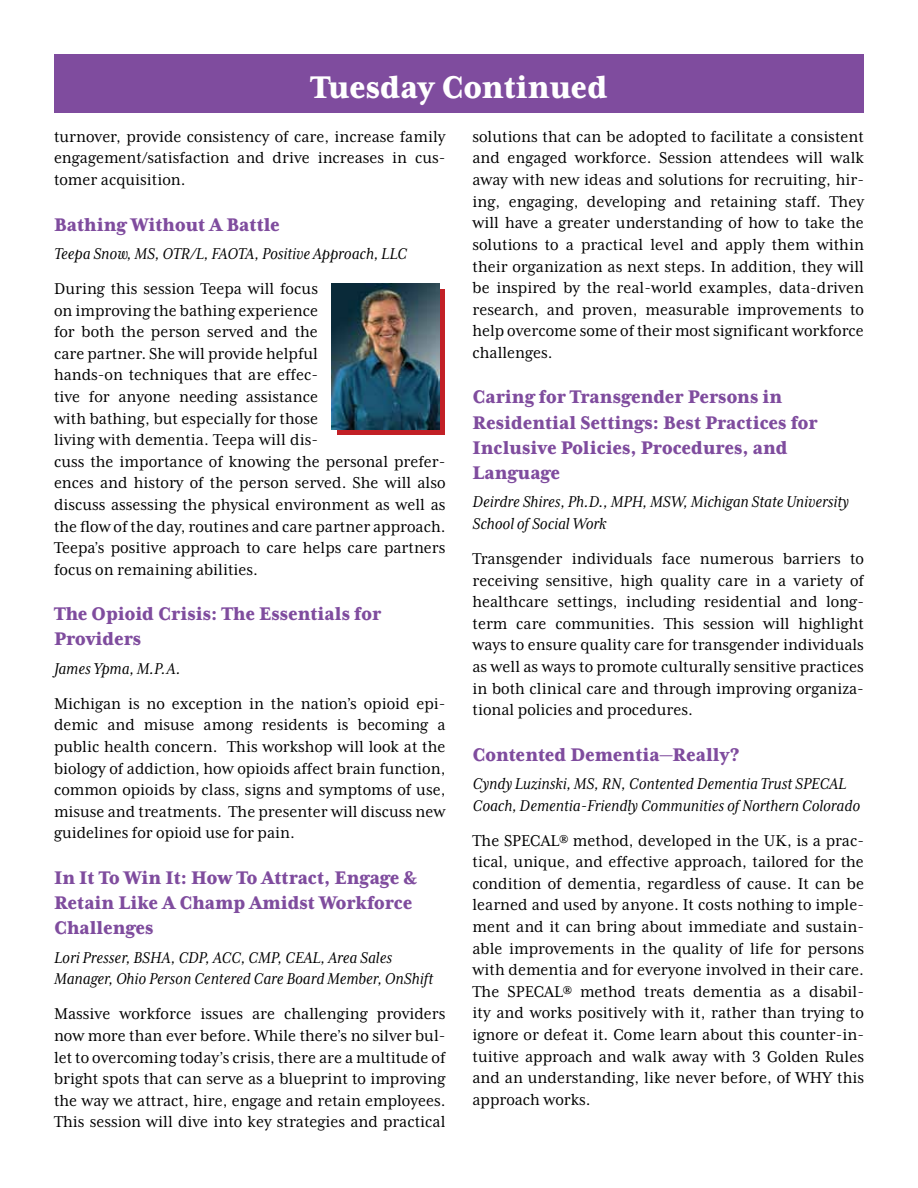
<style>
.page{position:relative;width:918px;height:1188px;background:#fff}
.page>*{position:absolute;margin:0;border:0;box-sizing:border-box;transform-origin:0 0}
.t1{font:800 36px "Mrs Eaves XL Serif Nar OT";color:#fff}
.t2{font:800 21px/25.2px "Mrs Eaves XL Serif Nar OT";color:#7f4c9e}
.t3{font:18px/21.6px "Mrs Eaves XL Serif Nar OT";color:#000;text-align:justify}
.t4{font:italic 18px/21.6px "Mrs Eaves XL Serif Nar OT";color:#000}
</style>
<div class="page">
<div style="left:338px;top:289px;width:108px;height:146px;background:#c22026"></div>
<img style="left:332px;top:283px;width:108px;height:146px">
<div style="left:54px;top:54px;width:810px;height:58px;background:#7f4c9e"></div>
<h1 class="t1" style="left:310px;top:69px;width:299px">Tuesday Continued</h1>
<p class="t3" style="left:54px;top:126px;width:393px">turnover, provide consistency of care, increase family engagement/satisfaction and drive increases in cus&shy;tomer acquisition.</p>
<p class="t2" style="left:54px;top:212px;width:228px">Bathing Without A Battle</p>
<p class="t4" style="left:54px;top:243px;width:354px">Teepa Snow, MS, OTR/L, FAOTA, Positive Approach, LLC</p>
<p class="t3" style="left:54px;top:278px;width:393px;text-align:left">During this session Teepa will focus<br>on improving the bathing experience<br>for both the person served and the<br>care partner. She will provide helpful<br>hands-on techniques that are effec-<br>tive for anyone needing assistance<br>with bathing, but especially for those<br>living with dementia. Teepa will dis-<br>cuss the importance of knowing the personal prefer&shy;ences and history of the person served. She will also discuss assessing the physical environment as well as the flow of the day, routines and care partner approach.<br>Teepa’s positive approach to care helps care partners focus on remaining abilities.</p>
<p class="t2" style="left:54px;top:601px;width:329px">The Opioid Crisis: The Essentials for<br>Providers</p>
<p class="t4" style="left:54px;top:658px;width:128px">James Ypma, M.P.A.</p>
<p class="t3" style="left:54px;top:693px;width:393px">Michigan is no exception in the nation’s opioid epi&shy;demic and misuse among residents is becoming a public health concern. This workshop will look at the biology of addiction, how opioids affect brain function, common opioids by class, signs and symptoms of use, misuse and treatments. The presenter will discuss new guidelines for opioid use for pain.</p>
<p class="t2" style="left:54px;top:865px;width:365px">In It To Win It: How To Attract, Engage &amp;<br>Retain Like A Champ Amidst Workforce<br>Challenges</p>
<p class="t4" style="left:54px;top:946px;width:381px">Lori Presser, BSHA, CDP, ACC, CMP, CEAL, Area Sales<br>Manager, Ohio Person Centered Care Board Member, OnShift</p>
<p class="t3" style="left:54px;top:1003px;width:393px">Massive workforce issues are challenging providers now more than ever before. While there’s no silver bul&shy;let to overcoming today’s crisis, there are a multitude of bright spots that can serve as a blueprint to improving the way we attract, hire, engage and retain employees.<br>This session will dive into key strategies and practical</p>
<p class="t3" style="left:472px;top:126px;width:393px">solutions that can be adopted to facilitate a consistent and engaged workforce. Session attendees will walk away with new ideas and solutions for recruiting, hir&shy;ing, engaging, developing and retaining staff. They will have a greater understanding of how to take the solutions to a practical level and apply them within their organization as next steps. In addition, they will be inspired by the real-world examples, data-driven research, and proven, measurable improvements to help overcome some of their most significant workforce challenges.</p>
<p class="t2" style="left:472px;top:384px;width:347px">Caring for Transgender Persons in<br>Residential Settings: Best Practices for<br>Inclusive Policies, Procedures, and<br>Language</p>
<p class="t4" style="left:472px;top:491px;width:378px">Deirdre Shires, Ph.D., MPH, MSW, Michigan State University<br>School of Social Work</p>
<p class="t3" style="left:472px;top:548px;width:393px">Transgender individuals face numerous barriers to receiving sensitive, high quality care in a variety of healthcare settings, including residential and long&shy;term care communities. This session will highlight ways to ensure quality care for transgender individuals as well as ways to promote culturally sensitive practices in both clinical care and through improving organiza&shy;tional policies and procedures.</p>
<p class="t2" style="left:472px;top:742px;width:268px">Contented Dementia—Really?</p>
<p class="t4" style="left:472px;top:773px;width:389px">Cyndy Luzinski, MS, RN, Contented Dementia Trust SPECAL<br>Coach, Dementia-Friendly Communities of Northern Colorado</p>
<p class="t3" style="left:472px;top:829px;width:393px">The SPECAL® method, developed in the UK, is a prac&shy;tical, unique, and effective approach, tailored for the condition of dementia, regardless of cause. It can be learned and used by anyone. It costs nothing to imple&shy;ment and it can bring about immediate and sustain&shy;able improvements in the quality of life for persons with dementia and for everyone involved in their care.<br>The SPECAL® method treats dementia as a disabil&shy;ity and works positively with it, rather than trying to ignore or defeat it. Come learn about this counter-in&shy;tuitive approach and walk away with 3 Golden Rules and an understanding, like never before, of WHY this approach works.</p>
</div>
